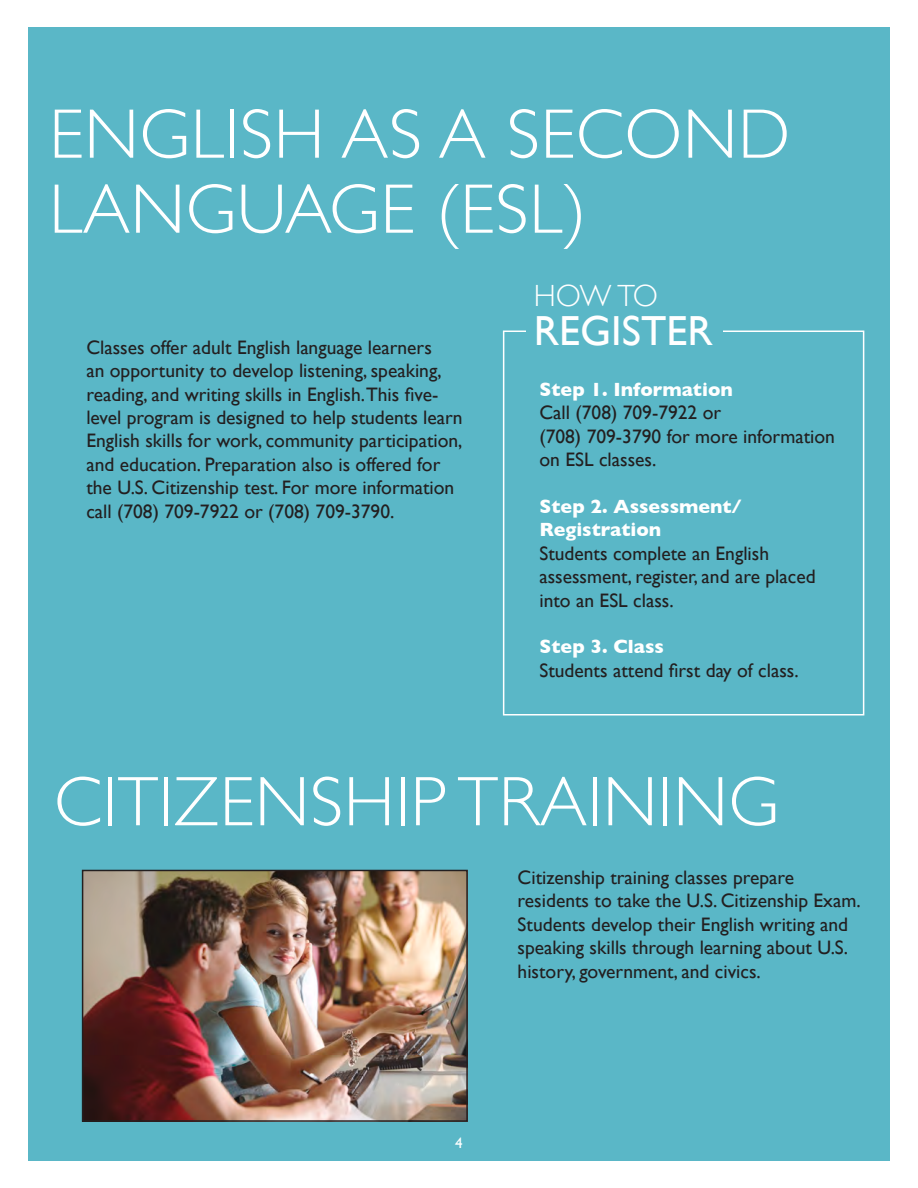
<style>
.page{position:relative;width:918px;height:1188px;background:#fff}
.page>*{position:absolute;margin:0;border:0;box-sizing:border-box;transform-origin:0 0}
.t1{font:300 70.5px/75px "Gill Sans";letter-spacing:.01em;color:#fff}
.t2{font:42px "Gill Sans";color:#fff}
.t3{font:300 30.6px "Gill Sans";color:#fff}
.t4{font:19.5px/23.4px "Gill Sans";color:#231f20}
.t5{font:700 19.5px/23.4px "Gill Sans";color:#fff}
.t6{font:15px "Gill Sans";color:#fff}
</style>
<div class="page">
<div style="left:28px;top:27px;width:862px;height:1134px;background:#5ab7c7"></div>
<div style="left:503px;top:331px;width:361px;height:385px;border:2px solid #fff"></div>
<div style="left:527px;top:321px;width:196px;height:26px;background:#5ab7c7"></div>
<img style="left:85px;top:873px;width:380px;height:246px">
<div style="left:82px;top:870px;width:386px;height:252px;border:2px solid #231f20"></div>
<p class="t1" style="left:49px;top:97px;width:743px">ENGLISH AS A SECOND<br>LANGUAGE (ESL)</p>
<p class="t4" style="left:86px;top:335px;width:347px">Classes offer adult English language learners</p>
<p class="t4" style="left:86px;top:359px;width:378px">an opportunity to develop listening, speaking, reading, and writing skills in English.This five&shy;level program is designed to help students learn English skills for work, community participation, and education. Preparation also is offered for the U.S. Citizenship test. For more information call (708) 709-7922 or (708) 709-3790.</p>
<p class="t3" style="left:534px;top:279px;width:126px">HOW TO</p>
<p class="t2" style="left:534px;top:307px;width:180px">REGISTER</p>
<p class="t5" style="left:539px;top:378px;width:195px">Step 1. Information</p>
<p class="t4" style="left:539px;top:401px;width:297px">Call (708) 709-7922 or<br>(708) 709-3790 for more information on ESL classes.</p>
<p class="t5" style="left:539px;top:495px;width:204px">Step 2. Assessment/<br>Registration</p>
<p class="t4" style="left:539px;top:541px;width:278px">Students complete an English assessment, register, and are placed into an ESL class.</p>
<p class="t5" style="left:539px;top:635px;width:126px">Step 3. Class</p>
<p class="t4" style="left:539px;top:658px;width:261px">Students attend first day of class.</p>
<p class="t1" style="left:54px;top:764px;width:727px">CITIZENSHIP TRAINING</p>
<p class="t4" style="left:518px;top:865px;width:345px">Citizenship training classes prepare residents to take the U.S. Citizenship Exam.<br>Students develop their English writing and speaking skills through learning about U.S. history, government, and civics.</p>
<p class="t6" style="left:455px;top:1134px;width:9px">4</p>
</div>
